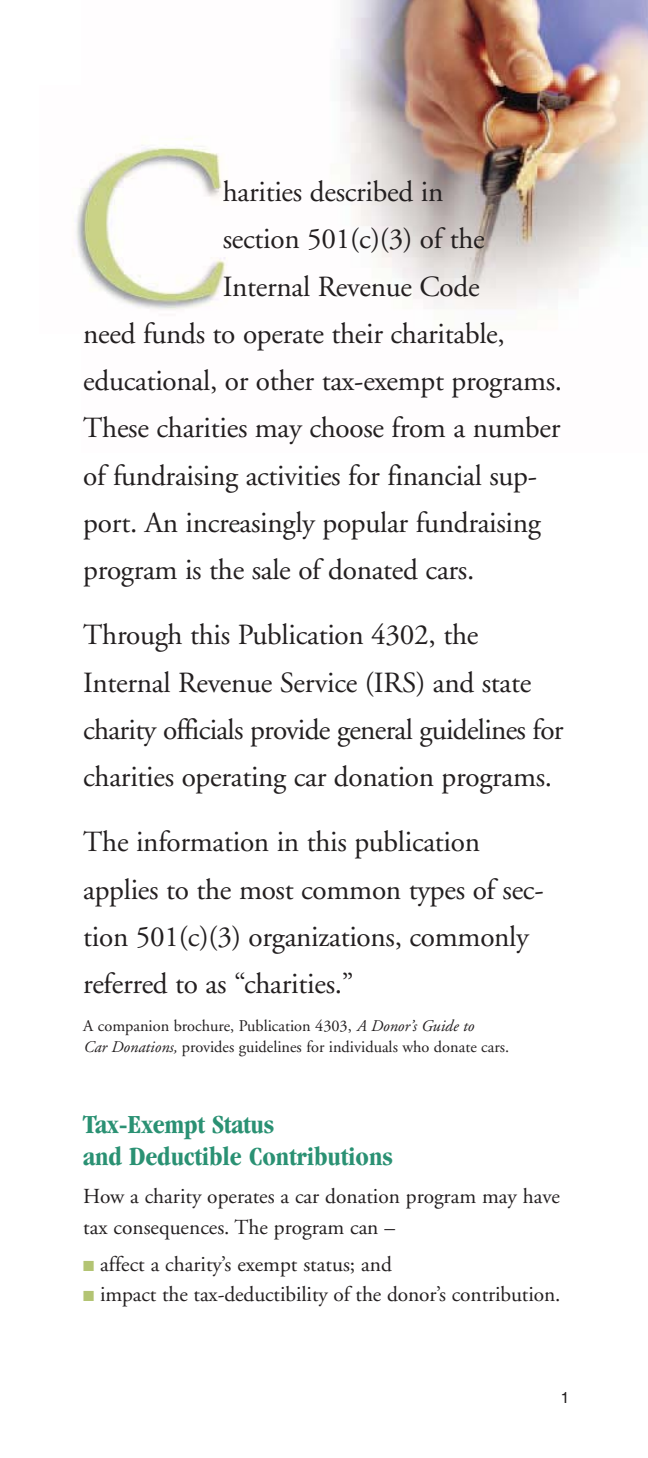
<style>
.page{position:relative;width:648px;height:1458px;background:#fff}
.page>*{position:absolute;margin:0;border:0;box-sizing:border-box;transform-origin:0 0}
.t1{font:29.25px/47.2px "Adobe Garamond";letter-spacing:-.01em;color:#231f20}
.t2{font:700 condensed 27px/32.6px "Garamond";letter-spacing:-.005em;color:#2a9173}
.t3{font:21.38px/31.1px "Adobe Garamond";color:#231f20}
.t4{font:16.2px/20.2px "Adobe Garamond";color:#231f20}
.t5{font:15.75px "Swiss 721 BT";color:#231f20}
.s1{font-style:italic}
</style>
<div class="page">
<img style="left:340px;top:0;width:308px;height:309px">
<img style="left:73px;top:138px;width:155px;height:172px">
<p class="t1" style="left:223px;top:171px;width:222px">harities described in</p>
<p class="t1" style="left:223px;top:218px;width:264px">section 501(c)(3) of the</p>
<p class="t1" style="left:223px;top:265px;width:258px">Internal Revenue Code</p>
<p class="t1" style="left:83px;top:313px;width:423px">need funds to operate their charitable,</p>
<p class="t1" style="left:83px;top:360px;width:480px">educational, or other tax-exempt programs.</p>
<p class="t1" style="left:83px;top:407px;width:479px">These charities may choose from a number</p>
<p class="t1" style="left:83px;top:454px;width:455px">of fundraising activities for financial sup-</p>
<p class="t1" style="left:83px;top:502px;width:459px">port. An increasingly popular fundraising</p>
<p class="t1" style="left:83px;top:549px;width:393px">program is the sale of donated cars.</p>
<p class="t1" style="left:83px;top:614px;width:482px">Through this Publication 4302, the Internal Revenue Service (IRS) and state charity officials provide general guidelines for charities operating car donation programs.</p>
<p class="t1" style="left:83px;top:821px;width:462px">The information in this publication applies to the most common types of sec&shy;tion 501(c)(3) organizations, commonly referred to as “charities.”</p>
<p class="t4" style="left:83px;top:1018px;width:427px">A companion brochure, Publication 4303, <span class="s1">A Donor’s Guide to<br>Car Donations,</span> provides guidelines for individuals who donate cars.</p>
<p class="t2" style="left:83px;top:1110px;width:311px">Tax-Exempt Status<br>and Deductible Contributions</p>
<p class="t3" style="left:83px;top:1183px;width:478px">How a charity operates a car donation program may have tax consequences. The program can –</p>
<p class="t3" style="left:100px;top:1251px;width:462px;line-height:30.4px">affect a charity’s exempt status; and<br>impact the tax-deductibility of the donor’s contribution.</p>
<p class="t5" style="left:561px;top:1391px;width:10px">1</p>
</div>
